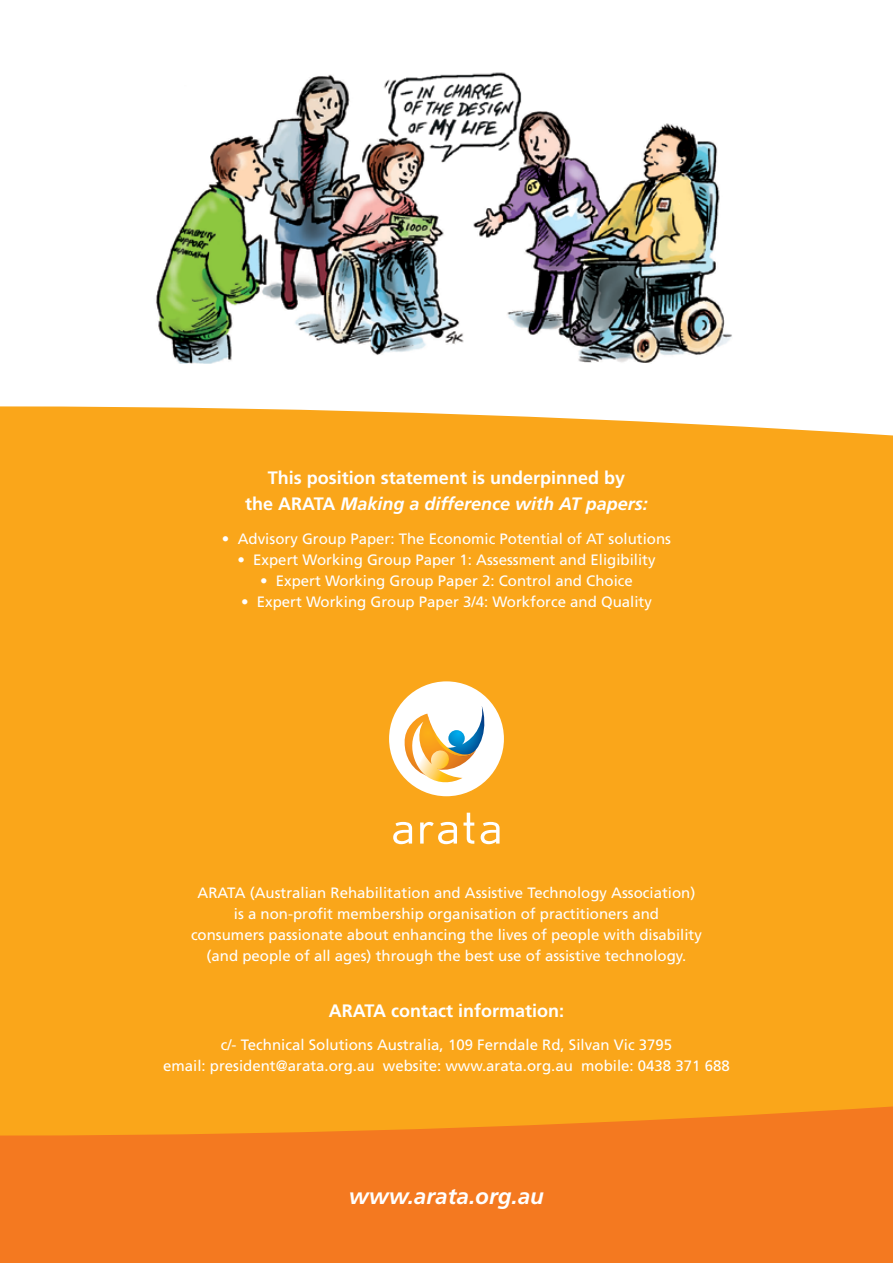
<style>
.page{position:relative;width:893px;height:1263px;background:#faa61a}
.page>*{position:absolute;margin:0;border:0;box-sizing:border-box;transform-origin:0 0}
.heading_on_back{font:italic 700 22.5px "Frutiger LT Std";color:#fff}
.heading_on_back-2{font:700 18px/25.5px "Frutiger LT Std";color:#fff;text-align:center}
.body_-_reversed{font:15px/21px "Frutiger LT Std";color:#fff;text-align:center}
.s1{font-style:italic}
</style>
<div class="page">
<svg style="left:0;top:0;width:893px;height:435px;background:#fef7ec"></svg>
<svg style="left:0;top:1106px;width:893px;height:157px;background:#f47e1f"></svg>
<svg style="left:393px;top:822px;width:19px;height:22px"></svg>
<svg style="left:420px;top:822px;width:37px;height:22px"></svg>
<svg style="left:463px;top:813px;width:11px;height:31px"></svg>
<svg style="left:481px;top:822px;width:19px;height:22px"></svg>
<div style="left:389px;top:681px;width:115px;height:115px;background:#fff;border-radius:50%"></div>
<svg style="left:404px;top:706px;width:83px;height:78px"></svg>
<img style="left:148px;top:68px;width:612px;height:296px">
<h2 class="heading_on_back-2" style="left:245px;top:465px;width:404px">This position statement is underpinned by<br>the ARATA <span class="s1">Making a difference with AT papers:</span></h2>
<p class="body_-_reversed" style="left:222px;top:528px;width:450px">• Advisory Group Paper: The Economic Potential of AT solutions</p>
<p class="body_-_reversed" style="left:237px;top:549px;width:420px">• Expert Working Group Paper 1: Assessment and Eligibility</p>
<p class="body_-_reversed" style="left:260px;top:570px;width:374px">• Expert Working Group Paper 2: Control and Choice</p>
<p class="body_-_reversed" style="left:241px;top:591px;width:412px">• Expert Working Group Paper 3/4: Workforce and Quality</p>
<p class="body_-_reversed" style="left:191px;top:882px;width:512px">ARATA (Australian Rehabilitation and Assistive Technology Association) is a non-profit membership organisation of practitioners and<br>consumers passionate about enhancing the lives of people with disability (and people of all ages) through the best use of assistive technology.</p>
<h2 class="heading_on_back-2" style="left:329px;top:997px;width:237px">ARATA contact information:</h2>
<p class="body_-_reversed" style="left:163px;top:1034px;width:568px">c/- Technical Solutions Australia, 109 Ferndale Rd, Silvan Vic 3795<br>email: president@arata.org.au website: www.arata.org.au mobile: 0438 371 688</p>
<h2 class="heading_on_back" style="left:349px;top:1183px;width:197px">www.arata.org.au</h2>
</div>
